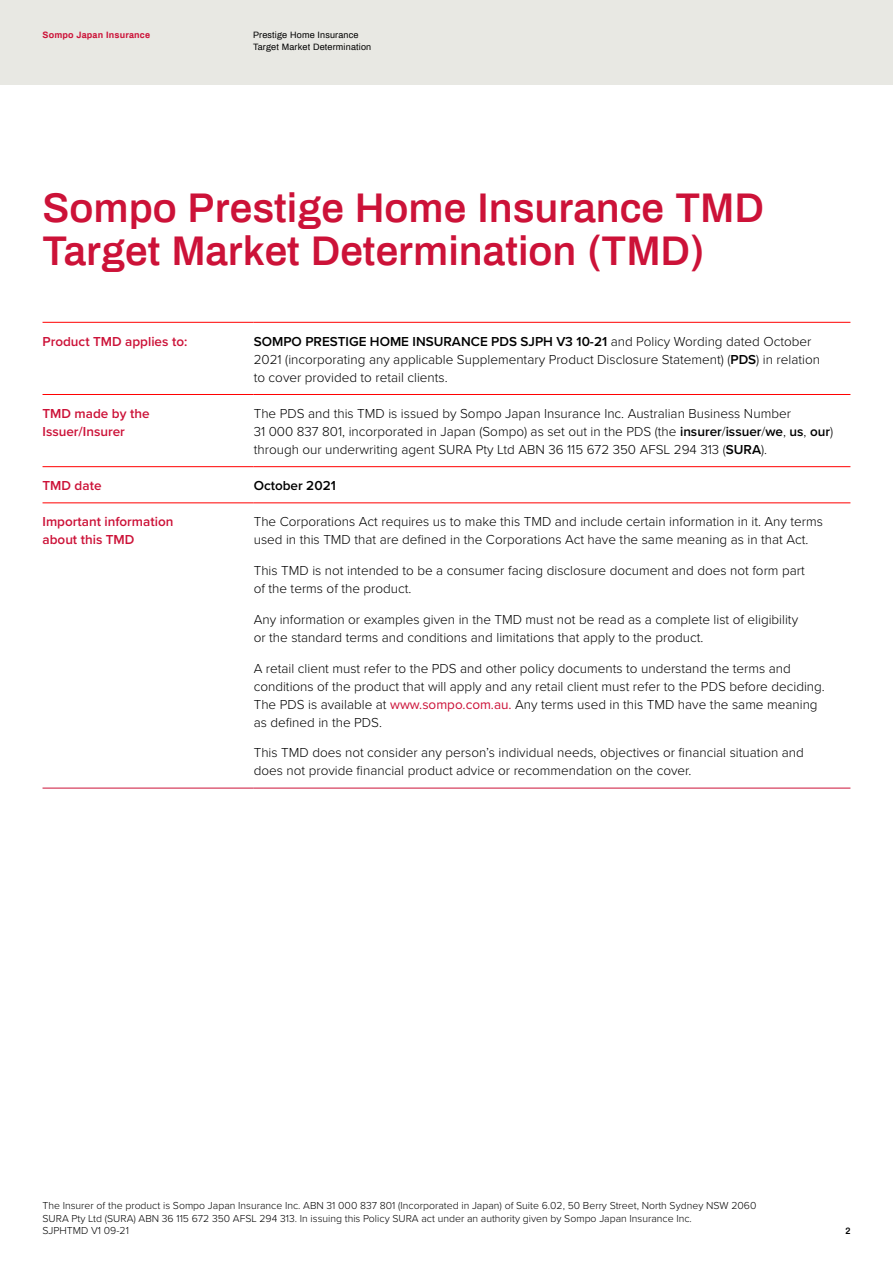
<style>
.page{position:relative;width:893px;height:1263px;background:#fff}
.page>*{position:absolute;margin:0;border:0;box-sizing:border-box;transform-origin:0 0}
.t1{font:600 40.5px/43.5px "Archivo";color:#cc1238}
.t2{font:300 13.5px/18px "Proxima Nova";color:#000}
.t3{font:600 13.5px/18px "Proxima Nova";color:#cc1238}
.t4{font:600 13.5px "Proxima Nova";color:#000}
.t5{font:300 10.5px/12.6px "Proxima Nova";color:#000}
.t6{font:9px/12px "Archivo";letter-spacing:.02em;color:#000}
.t7{font:700 9px "Archivo";letter-spacing:.02em;color:#cc1238}
.t8{font:600 9px "Archivo";color:#000}
.s1{font-weight:600}
.s2{font-weight:400;color:#cc1238}
</style>
<div class="page">
<div style="left:0;top:0;width:893px;height:85px;background:#e8e8e3"></div>
<hr style="left:43px;top:788px;width:211px;height:1px;background:#cc1238">
<hr style="left:254px;top:788px;width:596px;height:1px;background:#cc1238">
<hr style="left:43px;top:322px;width:211px;height:1px;background:#f00">
<hr style="left:254px;top:322px;width:596px;height:1px;background:#f00">
<hr style="left:43px;top:394px;width:211px;height:1px;background:#f00">
<hr style="left:254px;top:394px;width:596px;height:1px;background:#f00">
<hr style="left:43px;top:466px;width:211px;height:1px;background:#f00">
<hr style="left:254px;top:466px;width:596px;height:1px;background:#f00">
<hr style="left:43px;top:503px;width:211px;height:1px;background:#f00">
<hr style="left:254px;top:503px;width:596px;height:1px;background:#f00">
<p class="t7" style="left:43px;top:29px;width:109px">Sompo Japan Insurance</p>
<p class="t6" style="left:253px;top:29px;width:120px">Prestige Home Insurance<br>Target Market Determination</p>
<h1 class="t1" style="left:43px;top:184px;width:723px">Sompo Prestige Home Insurance TMD<br>Target Market Determination (TMD)</h1>
<p class="t3" style="left:43px;top:333px;width:146px">Product TMD applies to:</p>
<p class="t2" style="left:254px;top:332px;width:568px"><span class="s1">SOMPO PRESTIGE HOME INSURANCE PDS SJPH V3 10-21</span> and Policy Wording dated October<br>2021 (incorporating any applicable Supplementary Product Disclosure Statement) (<span class="s1">PDS</span>) in relation to cover provided to retail clients.</p>
<p class="t3" style="left:43px;top:405px;width:109px">TMD made by the<br>Issuer/Insurer</p>
<p class="t2" style="left:254px;top:405px;width:581px">The PDS and this TMD is issued by Sompo Japan Insurance Inc. Australian Business Number<br>31 000 837 801, incorporated in Japan (Sompo) as set out in the PDS (the <span class="s1">insurer</span>/<span class="s1">issuer</span>/<span class="s1">we</span>, <span class="s1">us</span>, <span class="s1">our</span>) through our underwriting agent SURA Pty Ltd ABN 36 115 672 350 AFSL 294 313 (<span class="s1">SURA</span>).</p>
<p class="t3" style="left:43px;top:477px;width:61px">TMD date</p>
<p class="t4" style="left:254px;top:477px;width:84px">October 2021</p>
<p class="t3" style="left:43px;top:513px;width:132px">Important information about this TMD</p>
<p class="t2" style="left:254px;top:513px;width:571px">The Corporations Act requires us to make this TMD and include certain information in it. Any terms used in this TMD that are defined in the Corporations Act have the same meaning as in that Act.</p>
<p class="t2" style="left:254px;top:562px;width:553px">This TMD is not intended to be a consumer facing disclosure document and does not form part of the terms of the product.</p>
<p class="t2" style="left:254px;top:610px;width:546px">Any information or examples given in the TMD must not be read as a complete list of eligibility or the standard terms and conditions and limitations that apply to the product.</p>
<p class="t2" style="left:254px;top:659px;width:573px">A retail client must refer to the PDS and other policy documents to understand the terms and conditions of the product that will apply and any retail client must refer to the PDS before deciding.<br>The PDS is available at <span class="s2">www.sompo.com.au.</span> Any terms used in this TMD have the same meaning as defined in the PDS.</p>
<p class="t2" style="left:254px;top:744px;width:552px">This TMD does not consider any person’s individual needs, objectives or financial situation and does not provide financial product advice or recommendation on the cover.</p>
<p class="t5" style="left:43px;top:1199px;width:715px">The Insurer of the product is Sompo Japan Insurance Inc. ABN 31 000 837 801 (Incorporated in Japan) of Suite 6.02, 50 Berry Street, North Sydney NSW 2060<br>SURA Pty Ltd (SURA) ABN 36 115 672 350 AFSL 294 313. In issuing this Policy SURA act under an authority given by Sompo Japan Insurance Inc.<br>SJPHTMD V1 09-21</p>
<p class="t8" style="left:845px;top:1224px;width:7px">2</p>
</div>
